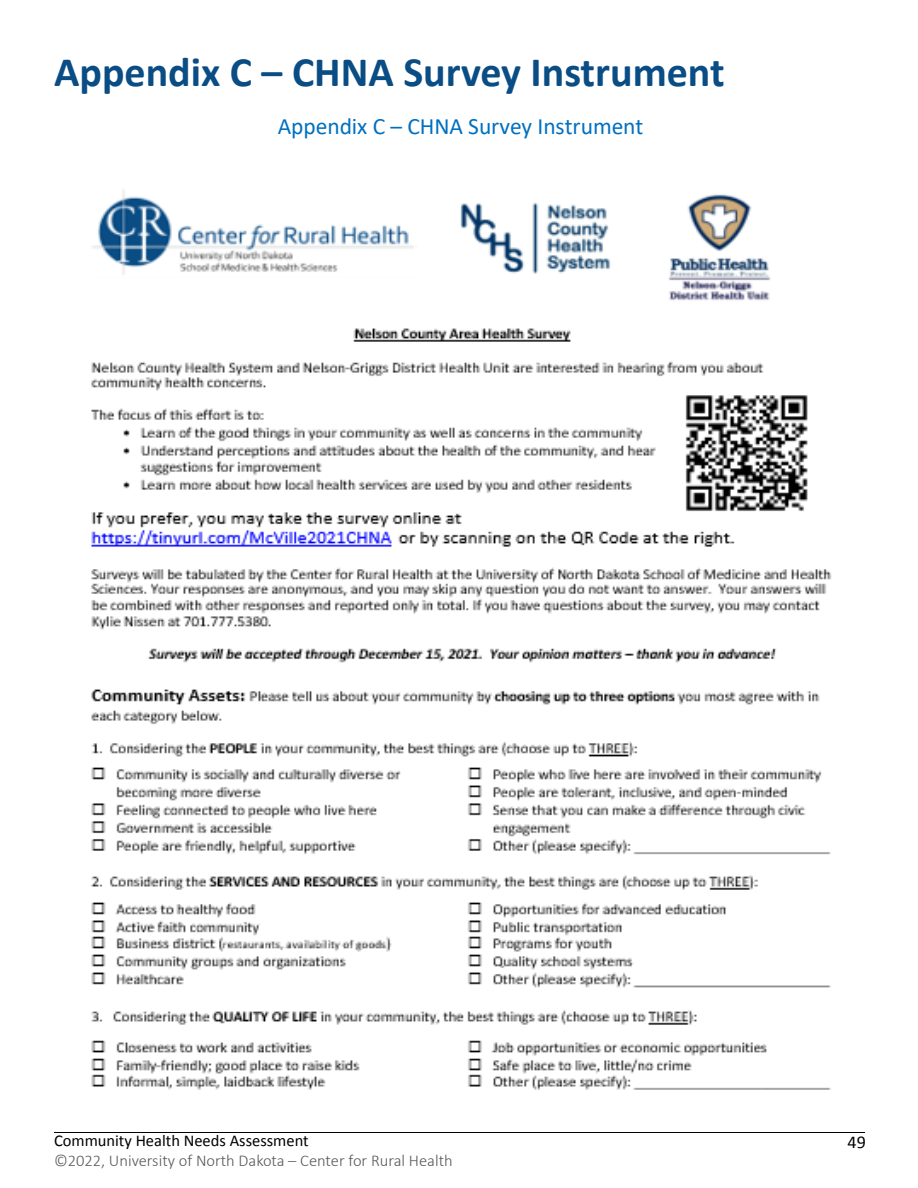
<style>
.page{position:relative;width:918px;height:1188px;background:#fff}
.page>*{position:absolute;margin:0;border:0;box-sizing:border-box;transform-origin:0 0}
.t1{font:700 42px "Calibri";color:#0a4d85}
.t2{font:23.55px "Calibri";color:#0070c0}
.t3{font:18px "Calibri";color:#000}
.t4{font:300 16.5px "Calibri";color:#58595b}
.t5{font:16.5px "Calibri";color:#000}
.t6{font:16.05px "Calibri";color:#000}
</style>
<div class="page">
<hr style="left:54px;top:1132px;width:811px;height:1px;background:#000">
<img style="left:91px;top:190px;width:741px;height:900px">
<p class="t1" style="left:54px;top:45px;width:672px">Appendix C – CHNA Survey Instrument</p>
<p class="t2" style="left:278px;top:110px;width:367px">Appendix C – CHNA Survey Instrument</p>
<p class="t5" style="left:54px;top:1130px;width:256px">Community Health Needs Assessment</p>
<p class="t4" style="left:54px;top:1150px;width:400px">©2022, University of North Dakota – Center for Rural Health</p>
<p class="t6" style="left:66px;top:1144px;width:249px">Community Health Needs Assessment</p>
<p class="t3" style="left:848px;top:1130px;width:20px">49</p>
</div>
